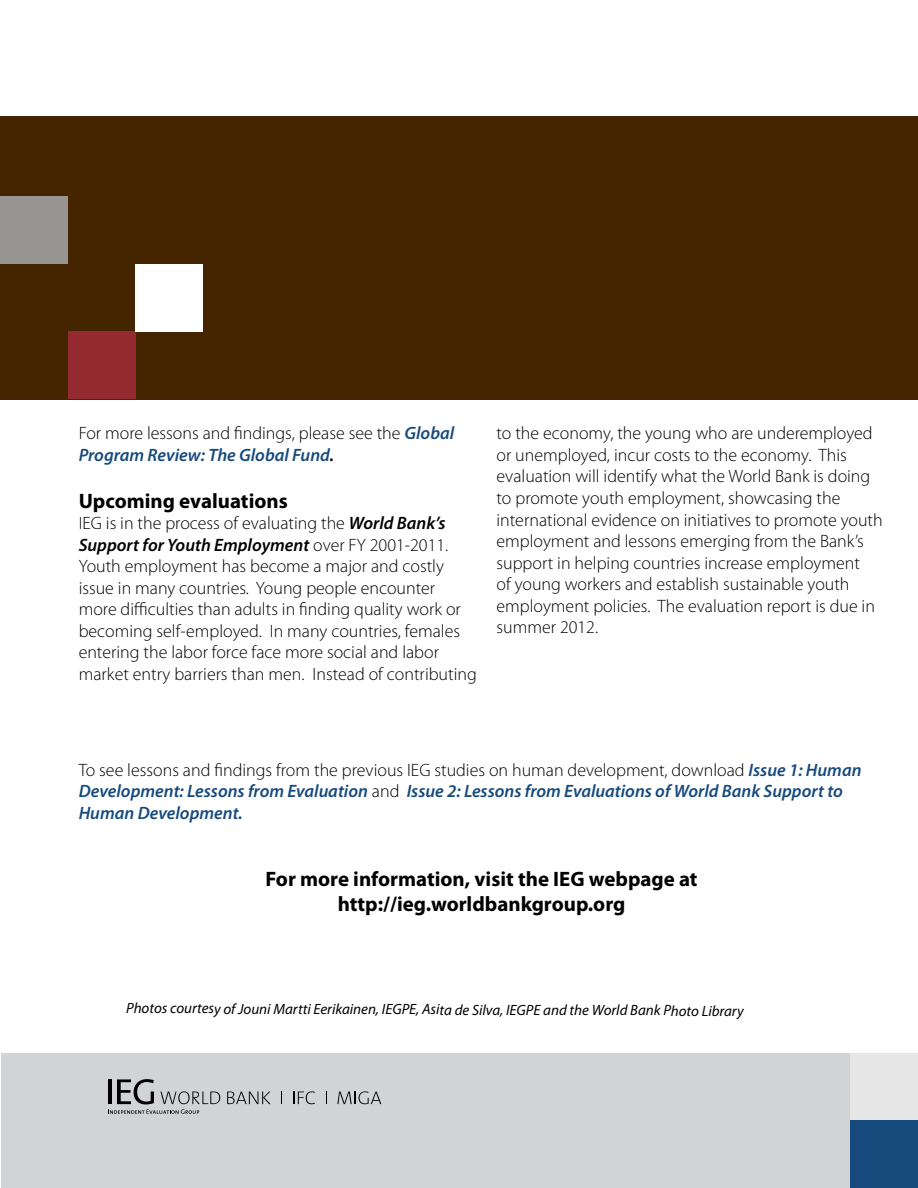
<style>
.page{position:relative;width:918px;height:1188px;background:#fff}
.page>*{position:absolute;margin:0;border:0;box-sizing:border-box;transform-origin:0 0}
.t1{font:700 20.85px/25px "Myriad Pro";color:#000;text-align:center}
.t2{font:300 18px/21.5px "Myriad Pro";color:#000}
.t3{font:italic 600 18px/21.5px "Myriad Pro";color:#174a7d}
.t4{font:italic 15px "Myriad Pro";letter-spacing:-.005em;color:#000}
.s1{font-weight:600;font-style:italic;color:#174a7d}
.s2{font-weight:600;font-style:italic}
.s3{font-weight:300;font-style:normal;color:#000}
</style>
<div class="page">
<div style="left:1px;top:1053px;width:917px;height:135px;background:#d1d3d4"></div>
<div style="left:851px;top:1053px;width:67px;height:67px;background:#e6e6e7"></div>
<div style="left:851px;top:1120px;width:67px;height:68px;background:#174a7c"></div>
<svg style="left:108px;top:1079px;width:112px;height:35px"></svg>
<svg style="left:227px;top:1092px;width:44px;height:12px"></svg>
<svg style="left:293px;top:1091px;width:22px;height:13px"></svg>
<svg style="left:337px;top:1091px;width:44px;height:13px"></svg>
<svg style="left:281px;top:1092px;width:1px;height:12px"></svg>
<svg style="left:326px;top:1092px;width:1px;height:12px"></svg>
<div style="left:0;top:116px;width:918px;height:283px;background:#452500"></div>
<div style="left:68px;top:331px;width:67px;height:68px;background:#932a30"></div>
<div style="left:0;top:196px;width:68px;height:68px;background:#979592"></div>
<div style="left:135px;top:264px;width:68px;height:67px;background:#fff"></div>
<p class="t2" style="left:79px;top:423px;width:377px">For more lessons and findings, please see the <span class="s1">Global<br>Program Review: The Global Fund</span><span class="s2">.</span></p>
<p class="t1" style="left:79px;top:487px;width:211px">Upcoming evaluations</p>
<p class="t2" style="left:79px;top:513px;width:400px">IEG is in the process of evaluating the <span class="s2">World Bank’s Support for Youth Employment</span> over FY 2001-2011.<br>Youth employment has become a major and costly issue in many countries. Young people encounter more difficulties than adults in finding quality work or becoming self-employed. In many countries, females entering the labor force face more social and labor market entry barriers than men. Instead of contributing</p>
<p class="t2" style="left:497px;top:423px;width:388px">to the economy, the young who are underemployed or unemployed, incur costs to the economy. This evaluation will identify what the World Bank is doing to promote youth employment, showcasing the international evidence on initiatives to promote youth employment and lessons emerging from the Bank’s support in helping countries increase employment<br>of young workers and establish sustainable youth employment policies. The evaluation report is due in summer 2012.</p>
<p class="t3" style="left:79px;top:758px;width:784px"><span class="s3">To see lessons and findings from the previous IEG studies on human development, download</span> Issue 1: Human<br>Development: Lessons from Evaluation <span class="s3">and</span> Issue 2: Lessons from Evaluations of World Bank Support to<br>Human Development.</p>
<p class="t1" style="left:265px;top:866px;width:434px">For more information, visit the IEG webpage at http://ieg.worldbankgroup.org</p>
<p class="t4" style="left:126px;top:1000px;width:619px">Photos courtesy of Jouni Martti Eerikainen, IEGPE, Asita de Silva, IEGPE and the World Bank Photo Library</p>
</div>
